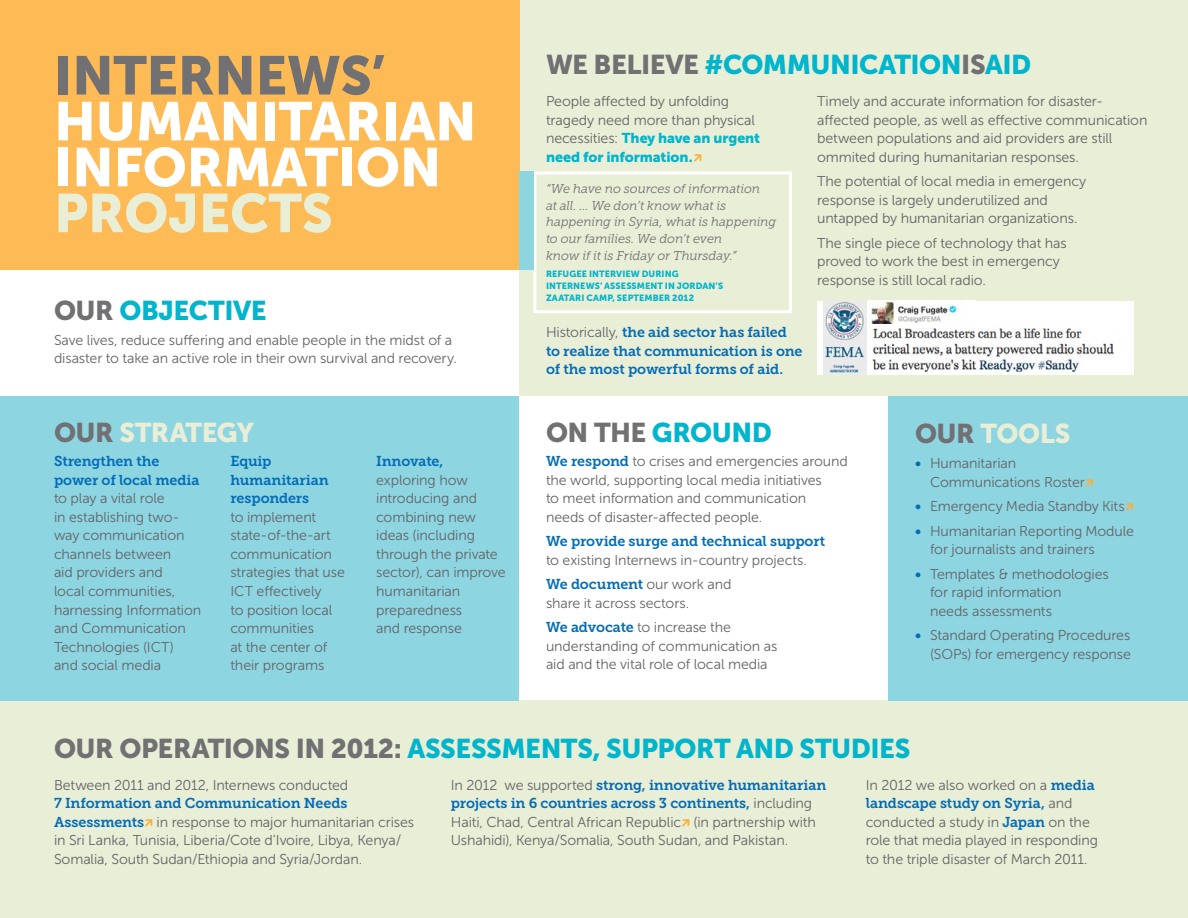
<style>
.page{position:relative;width:1188px;height:918px;background:#fff}
.page>*{position:absolute;margin:0;border:0;box-sizing:border-box;transform-origin:0 0}
.t1{font:54px/45.9px "Museo Sans 900";letter-spacing:-.005em;color:#fff}
.PAGER_Head{font:27px "Museo Sans 900";letter-spacing:-.02em;color:#00b5cc}
.PAGER_Head-2{font:27px "Museo Sans 900";letter-spacing:-.015em;color:#e9eed7}
.PAGER_Text{font:14.25px/18.6px "Museo Sans 300";letter-spacing:-.01em;color:#636466}
.PAGER_Text-2{font:14.25px/18.6px "Museo Slab 700";letter-spacing:-.01em;color:#036cb6}
.PAGER_Quote{font:italic 12.75px/16.5px "Museo Slab 300";letter-spacing:-.01em;color:#717073}
.PAGER_Quote__title{font:9px/11.7px "Museo Sans 900";letter-spacing:.01em;color:#00b5cc}
.s1{color:#717073}
.s2{color:#e9eed7}
.s3{font-family:"Museo Slab 700";color:#036cb6}
.s4{font-family:"Museo Sans 900";color:#00b5cc}
.s5{font-family:"Museo Sans 300";color:#636466}
</style>
<div class="page">
<div style="left:519px;top:0;width:669px;height:396px;background:#e9eed7"></div>
<div style="left:0;top:700px;width:1188px;height:218px;background:#e9eed7"></div>
<div style="left:0;top:0;width:520px;height:270px;background:#fdba55"></div>
<div style="left:0;top:396px;width:519px;height:304px;background:#8ed5e2"></div>
<div style="left:888px;top:396px;width:300px;height:304px;background:#8ed5e2"></div>
<svg style="left:532px;top:171px;width:260px;height:142px"></svg>
<div style="left:519px;top:172px;width:14px;height:98px;background:#8ed5e2"></div>
<div style="left:817px;top:301px;width:317px;height:74px;background:#fff"></div>
<img style="left:871px;top:301px;width:87px;height:23px">
<img style="left:823px;top:301px;width:43px;height:74px">
<img style="left:870px;top:328px;width:244px;height:44px">
<p class="t1" style="left:54px;top:52px;width:424px"><span class="s1">INTERNEWS’<br></span>HUMANITARIAN<br>INFORMATION<br><span class="s2">PROJECTS</span></p>
<p class="PAGER_Head" style="left:54px;top:295px;width:214px"><span class="s1">OUR</span> OBJECTIVE</p>
<p class="PAGER_Text" style="left:54px;top:331px;width:404px">Save lives, reduce suffering and enable people in the midst of a disaster to take an active role in their own survival and recovery.</p>
<p class="PAGER_Head-2" style="left:54px;top:417px;width:202px"><span class="s1">OUR</span> STRATEGY</p>
<p class="PAGER_Text" style="left:54px;top:452px;width:149px"><span class="s3">Strengthen the power of local media </span>to play a vital role<br>in establishing two&shy;way communication channels between<br>aid providers and<br>local communities, harnessing Information and Communication<br>Technologies (ICT) and social media</p>
<p class="PAGER_Text" style="left:230px;top:452px;width:116px"><span class="s3">Equip humanitarian responders<br></span>to implement state-of-the-art communication strategies that use<br>ICT effectively<br>to position local communities<br>at the center of their programs</p>
<p class="PAGER_Text" style="left:376px;top:452px;width:131px"><span class="s3">Innovate, </span>exploring how introducing and combining new ideas (including through the private sector), can improve humanitarian preparedness<br>and response</p>
<p class="PAGER_Head" style="left:546px;top:49px;width:487px"><span class="s1">WE BELIEVE</span> #COMMUNICATION<span class="s1">IS</span>AID</p>
<p class="PAGER_Text" style="left:546px;top:92px;width:216px">People affected by unfolding tragedy need more than physical necessities: <span class="s4">They have an urgent need for information.</span></p>
<p class="PAGER_Quote" style="left:546px;top:181px;width:232px">“We have no sources of information<br>at all. … We don’t know what is happening in Syria, what is happening to our families. We don’t even<br>know if it is Friday or Thursday.”</p>
<p class="PAGER_Quote__title" style="left:546px;top:268px;width:179px">REFUGEE INTERVIEW DURING<br>INTERNEWS’ ASSESSMENT IN JORDAN’S<br>ZAATARI CAMP, SEPTEMBER 2012</p>
<p class="PAGER_Text-2" style="left:546px;top:323px;width:258px"><span class="s5">Historically,</span> the aid sector has failed to realize that communication is one of the most powerful forms of aid.</p>
<p class="PAGER_Text" style="left:817px;top:92px;width:332px">Timely and accurate information for disaster&shy;affected people, as well as effective communication between populations and aid providers are still ommited during humanitarian responses.</p>
<p class="PAGER_Text" style="left:817px;top:172px;width:271px">The potential of local media in emergency response is largely underutilized and untapped by humanitarian organizations.</p>
<p class="PAGER_Text" style="left:817px;top:234px;width:251px">The single piece of technology that has proved to work the best in emergency response is still local radio.</p>
<p class="PAGER_Head" style="left:546px;top:417px;width:227px"><span class="s1">ON THE</span> GROUND</p>
<p class="PAGER_Text" style="left:546px;top:452px;width:303px"><span class="s3">We respond</span> to crises and emergencies around the world, supporting local media initiatives<br>to meet information and communication needs of disaster-affected people.</p>
<p class="PAGER_Text" style="left:546px;top:532px;width:281px"><span class="s3">We provide surge and technical support </span>to existing Internews in-country projects.</p>
<p class="PAGER_Text" style="left:546px;top:575px;width:187px"><span class="s3">We document</span> our work and share it across sectors.</p>
<p class="PAGER_Text" style="left:546px;top:618px;width:233px"><span class="s3">We advocate</span> to increase the understanding of communication as aid and the vital role of local media</p>
<p class="PAGER_Head-2" style="left:915px;top:419px;width:157px"><span class="s1">OUR</span> TOOLS</p>
<p class="PAGER_Text" style="left:930px;top:454px;width:156px;text-indent:-15px"><span class="s3">•</span> Humanitarian<br>Communications Roster</p>
<p class="PAGER_Text" style="left:915px;top:497px;width:211px"><span class="s3">•</span> Emergency Media Standby Kits</p>
<p class="PAGER_Text" style="left:930px;top:522px;width:205px;text-indent:-15px"><span class="s3">•</span> Humanitarian Reporting Module for journalists and trainers</p>
<p class="PAGER_Text" style="left:930px;top:565px;width:180px;text-indent:-15px"><span class="s3">•</span> Templates &amp; methodologies for rapid information<br>needs assessments</p>
<p class="PAGER_Text" style="left:915px;top:626px;width:217px;text-align:right"><span class="s3">•</span> Standard Operating Procedures (SOPs) for emergency response</p>
<p class="PAGER_Head" style="left:54px;top:733px;width:858px"><span class="s1">OUR OPERATIONS IN 2012:</span> ASSESSMENTS, SUPPORT AND STUDIES</p>
<p class="PAGER_Text" style="left:54px;top:776px;width:362px">Between 2011 and 2012, Internews conducted<br><span class="s3">7 Information and Communication Needs Assessments</span> in response to major humanitarian crises in Sri Lanka, Tunisia, Liberia/Cote d’Ivoire, Libya, Kenya/ Somalia, South Sudan/Ethiopia and Syria/Jordan.</p>
<p class="PAGER_Text" style="left:451px;top:776px;width:377px">In 2012 we supported <span class="s3">strong, innovative humanitarian projects in 6 countries across 3 continents,</span> including Haiti, Chad, Central African Republic (in partnership with Ushahidi), Kenya/Somalia, South Sudan, and Pakistan.</p>
<p class="PAGER_Text" style="left:866px;top:776px;width:234px">In 2012 we also worked on a <span class="s3">media landscape study on Syria,</span> and conducted a study in <span class="s3">Japan</span> on the role that media played in responding to the triple disaster of March 2011.</p>
</div>
